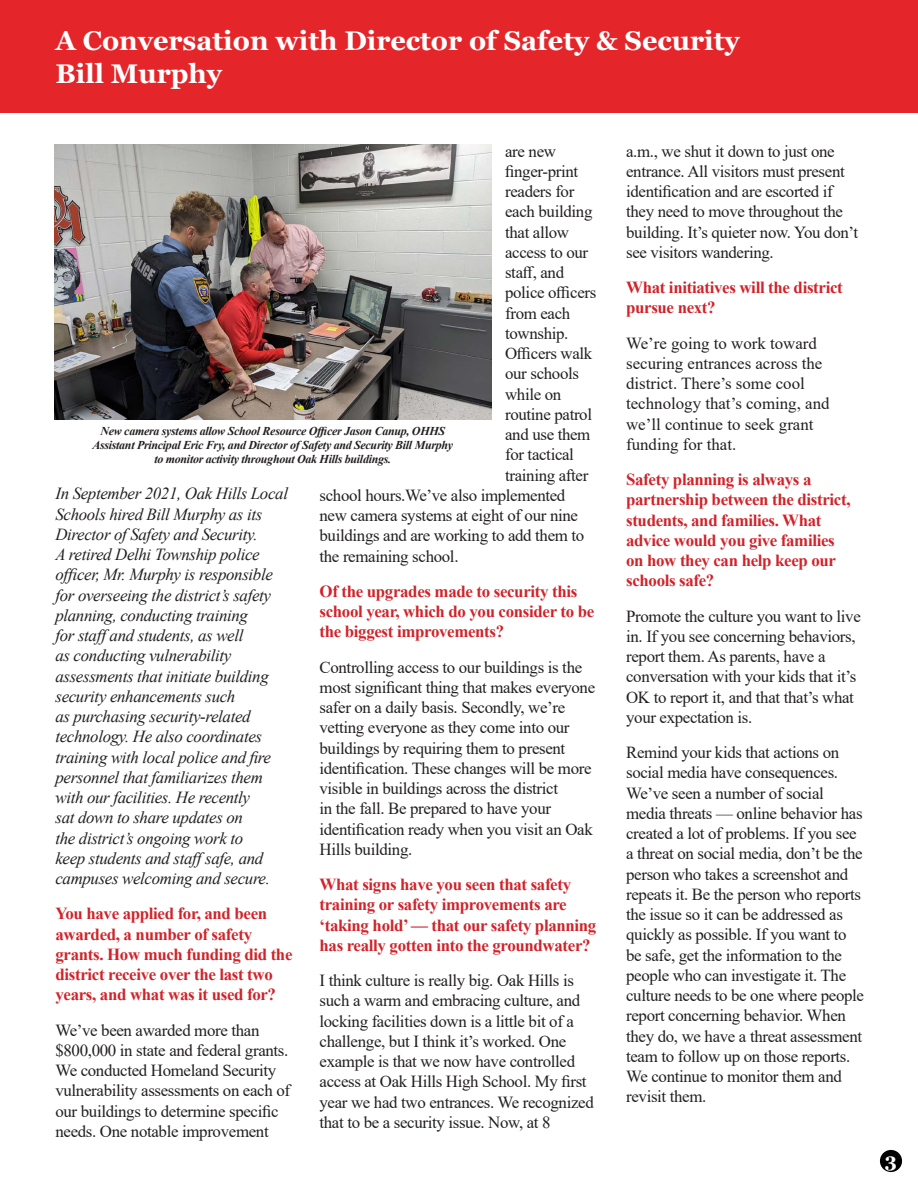
<style>
.page{position:relative;width:918px;height:1188px;background:#fff}
.page>*{position:absolute;margin:0;border:0;box-sizing:border-box;transform-origin:0 0}
.t1{font:700 27px/32.4px "Georgia";color:#fff}
.t2{font:700 19.5px "Georgia";color:#fff}
.t3{font:16.8px/20.2px "Times New Roman";letter-spacing:-.02em;color:#231f20}
.t4{font:italic 16.8px/20.2px "Times New Roman";letter-spacing:-.02em;color:#231f20}
.t5{font:700 16.8px/20.2px "Times New Roman";letter-spacing:-.02em;color:#d1232a}
.t6{font:16.8px/20.2px "Times New Roman";color:#231f20}
.t7{font:italic 700 12px/14.4px "Times New Roman";letter-spacing:-.025em;color:#231f20;text-align:center}
</style>
<div class="page">
<div style="left:0;top:0;width:918px;height:112px;background:#e42529"></div>
<img style="left:54px;top:145px;width:438px;height:274px">
<div style="left:880px;top:1150px;width:22px;height:22px;background:#000;border-radius:50%"></div>
<p class="t1" style="left:55px;top:25px;width:686px">A Conversation with Director of Safety &amp; Security<br>Bill Murphy</p>
<p class="t3" style="left:505px;top:140px;width:52px">are new</p>
<p class="t3" style="left:505px;top:161px;width:75px">finger-print</p>
<p class="t3" style="left:505px;top:181px;width:71px">readers for</p>
<p class="t3" style="left:505px;top:201px;width:89px">each building</p>
<p class="t3" style="left:505px;top:221px;width:65px">that allow</p>
<p class="t3" style="left:505px;top:242px;width:85px">access to our</p>
<p class="t3" style="left:505px;top:262px;width:61px">staff, and</p>
<p class="t3" style="left:505px;top:282px;width:93px">police officers</p>
<p class="t3" style="left:505px;top:302px;width:67px">from each</p>
<p class="t3" style="left:505px;top:323px;width:65px">township.</p>
<p class="t3" style="left:505px;top:343px;width:89px">Officers walk</p>
<p class="t3" style="left:505px;top:363px;width:75px">our schools</p>
<p class="t3" style="left:505px;top:383px;width:58px">while on</p>
<p class="t3" style="left:505px;top:404px;width:89px">routine patrol</p>
<p class="t3" style="left:505px;top:424px;width:87px">and use them</p>
<p class="t3" style="left:505px;top:444px;width:70px">for tactical</p>
<p class="t3" style="left:505px;top:464px;width:85px">training after</p>
<p class="t3" style="left:320px;top:485px;width:247px">school hours.We’ve also implemented</p>
<p class="t3" style="left:320px;top:505px;width:260px">new camera systems at eight of our nine</p>
<p class="t3" style="left:320px;top:525px;width:266px">buildings and are working to add them to</p>
<p class="t3" style="left:320px;top:545px;width:141px">the remaining school.</p>
<p class="t5" style="left:320px;top:581px;width:276px">Of the upgrades made to security this school year, which do you consider to be the biggest improvements?</p>
<p class="t3" style="left:320px;top:656px;width:277px">Controlling access to our buildings is the most significant thing that makes everyone safer on a daily basis. Secondly, we’re vetting everyone as they come into our buildings by requiring them to present identification. These changes will be more visible in buildings across the district<br>in the fall. Be prepared to have your identification ready when you visit an Oak Hills building.</p>
<p class="t5" style="left:320px;top:874px;width:278px">What signs have you seen that safety training or safety improvements are ‘taking hold’ — that our safety planning has really gotten into the groundwater?</p>
<p class="t3" style="left:320px;top:970px;width:276px">I think culture is really big. Oak Hills is such a warm and embracing culture, and locking facilities down is a little bit of a challenge, but I think it’s worked. One example is that we now have controlled access at Oak Hills High School. My first year we had two entrances. We recognized that to be a security issue. Now, at 8</p>
<p class="t7" style="left:92px;top:423px;width:362px">New camera systems allow School Resource Officer Jason Canup, OHHS<br>Assistant Principal Eric Fry, and Director of Safety and Security Bill Murphy to monitor activity throughout Oak Hills buildings.</p>
<p class="t4" style="left:55px;top:483px;width:234px">In September 2021, Oak Hills Local<br>Schools hired Bill Murphy as its<br>Director of Safety and Security.<br>A retired Delhi Township police officer, Mr. Murphy is responsible for overseeing the district’s safety planning, conducting training<br>for staffand students, as well<br>as conducting vulnerability assessments that initiate building security enhancements such<br>as purchasing security-related technology. He also coordinates training with local police and fire personnel that familiarizes them with our facilities. He recently<br>sat down to share updates on<br>the district’s ongoing work to<br>keep students and staffsafe, and campuses welcoming and secure.</p>
<p class="t5" style="left:55px;top:903px;width:239px">You have applied for, and been awarded, a number of safety grants. How much funding did the district receive over the last two years, and what was it used for?</p>
<p class="t3" style="left:55px;top:1019px;width:236px">We’ve been awarded more than $800,000 in state and federal grants.<br>We conducted Homeland Security vulnerability assessments on each of our buildings to determine specific needs. One notable improvement</p>
<p class="t3" style="left:626px;top:140px;width:234px">a.m., we shut it down to just one entrance. All visitors must present identification and are escorted if they need to move throughout the building. It’s quieter now. You don’t see visitors wandering.</p>
<p class="t5" style="left:626px;top:277px;width:218px">What initiatives will the district pursue next?</p>
<p class="t6" style="left:626px;top:332px;width:205px">We’re going to work toward securing entrances across the district. There’s some cool technology that’s coming, and we’ll continue to seek grant funding for that.</p>
<p class="t5" style="left:626px;top:469px;width:226px">Safety planning is always a partnership between the district, students, and families. What advice would you give families on how they can help keep our schools safe?</p>
<p class="t3" style="left:626px;top:605px;width:236px">Promote the culture you want to live in. If you see concerning behaviors, report them. As parents, have a conversation with your kids that it’s<br>OK to report it, and that that’s what your expectation is.</p>
<p class="t3" style="left:626px;top:742px;width:239px">Remind your kids that actions on social media have consequences.<br>We’ve seen a number of social media threats — online behavior has created a lot of problems. If you see a threat on social media, don’t be the person who takes a screenshot and repeats it. Be the person who reports the issue so it can be addressed as quickly as possible. If you want to be safe, get the information to the people who can investigate it. The culture needs to be one where people report concerning behavior. When they do, we have a threat assessment team to follow up on those reports.<br>We continue to monitor them and revisit them.</p>
<p class="t2" style="left:885px;top:1148px;width:14px">3</p>
</div>
